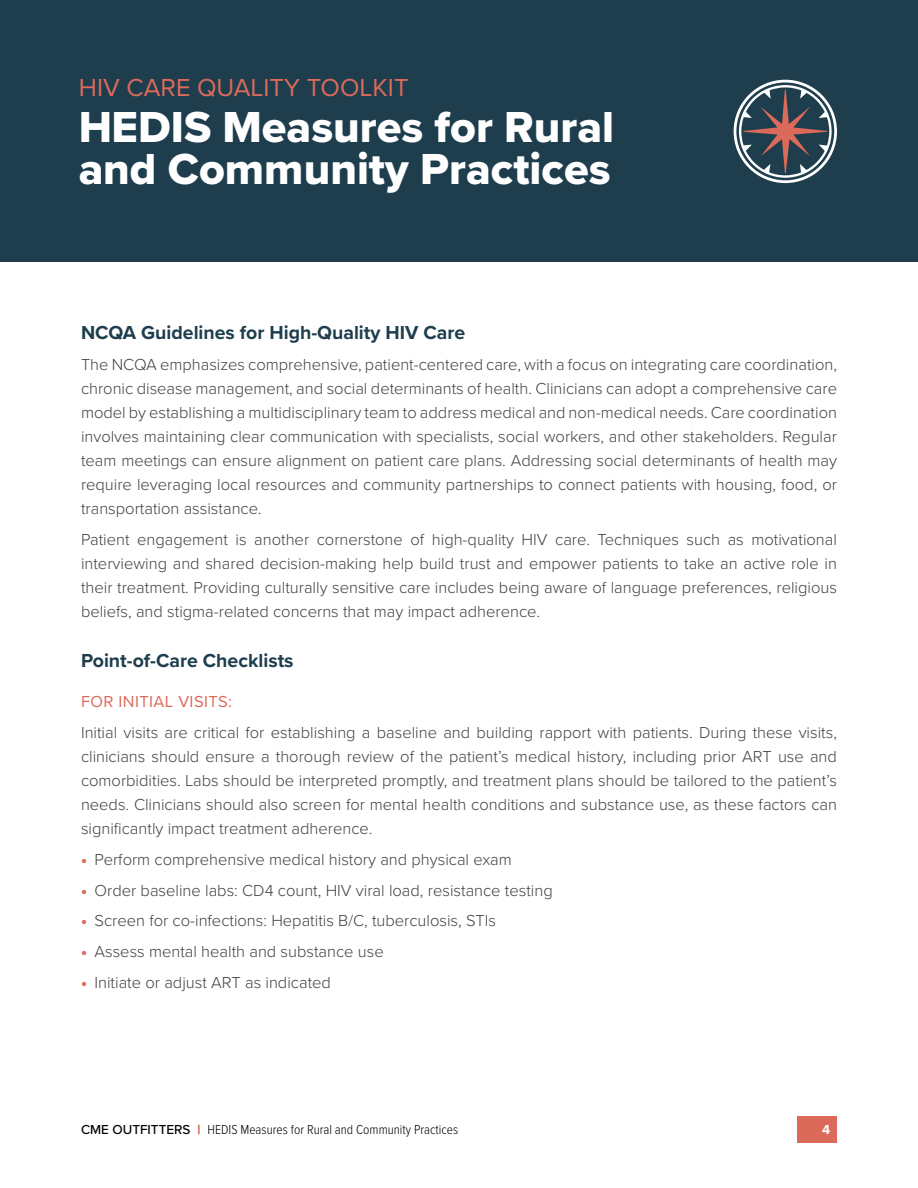
<style>
.page{position:relative;width:918px;height:1188px;background:#fff}
.page>*{position:absolute;margin:0;border:0;box-sizing:border-box;transform-origin:0 0}
.t1{font:45px/42px "Proxima Nova Extrabld";color:#fff}
.t2{font:25.5px "Proxima Nova";color:#dc6a5b}
.t3{font:700 19.5px "Proxima Nova";color:#1e3e4e}
.t4{font:300 16.5px/24px "Proxima Nova";color:#414042;text-align:justify}
.t5{font:16.5px "Proxima Nova";letter-spacing:.025em;color:#dc6a5b}
.t6{font:300 13.5px "Proxima Nova Cond";color:#000}
.t7{font:700 13.5px "Proxima Nova";color:#fff}
.s1{font-weight:900;color:#dc6a5b}
.s2{font-family:"Proxima Nova";font-weight:500}
.s3{font-family:"Proxima Nova";font-weight:900;color:#dc6a5b}
</style>
<div class="page">
<div style="left:0;top:0;width:918px;height:261px;background:#1e3e4e"></div>
<svg style="left:734px;top:80px;width:103px;height:103px"></svg>
<div style="left:798px;top:1116px;width:39px;height:27px;background:#dc6a5b"></div>
<h2 class="t2" style="left:79px;top:77px;width:331px">HIV CARE QUALITY TOOLKIT</h2>
<h1 class="t1" style="left:78px;top:108px;width:537px">HEDIS Measures for Rural and Community Practices</h1>
<p class="t3" style="left:81px;top:325px;width:386px">NCQA Guidelines for High-Quality HIV Care</p>
<p class="t4" style="left:81px;top:354px;width:758px">The NCQA emphasizes comprehensive, patient-centered care, with a focus on integrating care coordination, chronic disease management, and social determinants of health. Clinicians can adopt a comprehensive care model by establishing a multidisciplinary team to address medical and non-medical needs. Care coordination involves maintaining clear communication with specialists, social workers, and other stakeholders. Regular team meetings can ensure alignment on patient care plans. Addressing social determinants of health may require leveraging local resources and community partnerships to connect patients with housing, food, or transportation assistance.</p>
<p class="t4" style="left:81px;top:528px;width:758px">Patient engagement is another cornerstone of high-quality HIV care. Techniques such as motivational interviewing and shared decision-making help build trust and empower patients to take an active role in their treatment. Providing culturally sensitive care includes being aware of language preferences, religious beliefs, and stigma-related concerns that may impact adherence.</p>
<p class="t3" style="left:81px;top:653px;width:214px">Point-of-Care Checklists</p>
<p class="t5" style="left:81px;top:695px;width:153px">FOR INITIAL VISITS:</p>
<p class="t4" style="left:81px;top:722px;width:758px">Initial visits are critical for establishing a baseline and building rapport with patients. During these visits, clinicians should ensure a thorough review of the patient’s medical history, including prior ART use and comorbidities. Labs should be interpreted promptly, and treatment plans should be tailored to the patient’s needs. Clinicians should also screen for mental health conditions and substance use, as these factors can significantly impact treatment adherence.</p>
<p class="t4" style="left:81px;top:848px;width:432px"><span class="s1">•</span> Perform comprehensive medical history and physical exam</p>
<p class="t4" style="left:81px;top:879px;width:473px"><span class="s1">•</span> Order baseline labs: CD4 count, HIV viral load, resistance testing</p>
<p class="t4" style="left:81px;top:910px;width:417px"><span class="s1">•</span> Screen for co-infections: Hepatitis B/C, tuberculosis, STIs</p>
<p class="t4" style="left:81px;top:941px;width:304px"><span class="s1">•</span> Assess mental health and substance use</p>
<p class="t4" style="left:81px;top:971px;width:252px"><span class="s1">•</span> Initiate or adjust ART as indicated</p>
<p class="t6" style="left:81px;top:1124px;width:379px"><span class="s2">CME OUTFITTERS</span> <span class="s3">|</span> HEDIS Measures for Rural and Community Practices</p>
<p class="t7" style="left:822px;top:1124px;width:10px">4</p>
</div>
